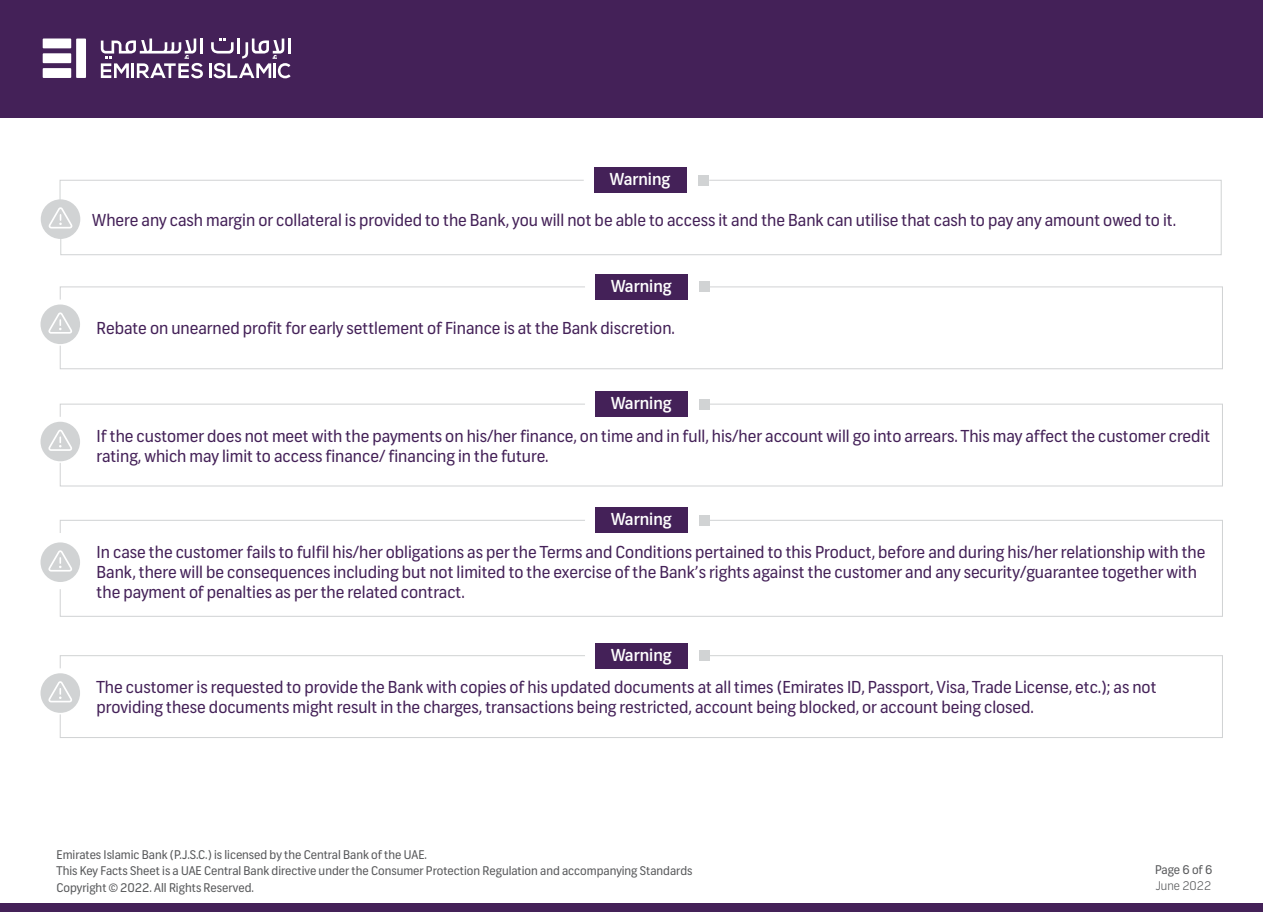
<style>
.page{position:relative;width:1263px;height:912px;background:#fff}
.page>*{position:absolute;margin:0;border:0;box-sizing:border-box;transform-origin:0 0}
.t1{font:16.5px/19.8px "Frank";color:#442158}
.t2{font:500 16.5px "Frank";color:#fff}
.t3{font:12px/16.5px "Frank";color:#58595b}
.t4{font:300 12px "Frank";color:#58595b}
</style>
<div class="page">
<div style="left:0;top:0;width:1263px;height:118px;background:#442158"></div>
<div style="left:43px;top:38px;width:28px;height:10px;background:#fff"></div>
<div style="left:76px;top:39px;width:10px;height:39px;background:#fff"></div>
<div style="left:43px;top:53px;width:28px;height:10px;background:#fff"></div>
<div style="left:43px;top:68px;width:28px;height:10px;background:#fff"></div>
<svg style="left:101px;top:39px;width:102px;height:39px"></svg>
<svg style="left:209px;top:39px;width:82px;height:39px"></svg>
<div style="left:0;top:903px;width:1263px;height:9px;background:#442158"></div>
<svg style="left:59px;top:286px;width:1164px;height:84px"></svg>
<div style="left:699px;top:282px;width:11px;height:10px;background:#d1d3d4"></div>
<div style="left:595px;top:274px;width:92px;height:25px;background:#442158"></div>
<svg style="left:59px;top:286px;width:527px;height:14px"></svg>
<div style="left:41px;top:304px;width:39px;height:40px;background:#d1d3d4;border-radius:50%"></div>
<svg style="left:48px;top:312px;width:24px;height:22px"></svg>
<svg style="left:59px;top:403px;width:1164px;height:84px"></svg>
<div style="left:699px;top:399px;width:11px;height:10px;background:#d1d3d4"></div>
<div style="left:595px;top:391px;width:92px;height:26px;background:#442158"></div>
<svg style="left:59px;top:403px;width:527px;height:15px"></svg>
<div style="left:41px;top:422px;width:39px;height:39px;background:#d1d3d4;border-radius:50%"></div>
<svg style="left:48px;top:429px;width:24px;height:22px"></svg>
<svg style="left:59px;top:519px;width:1164px;height:98px"></svg>
<div style="left:699px;top:515px;width:11px;height:10px;background:#d1d3d4"></div>
<div style="left:595px;top:507px;width:92px;height:26px;background:#442158"></div>
<svg style="left:59px;top:519px;width:527px;height:15px"></svg>
<div style="left:41px;top:542px;width:39px;height:40px;background:#d1d3d4;border-radius:50%"></div>
<svg style="left:48px;top:550px;width:24px;height:21px"></svg>
<svg style="left:59px;top:654px;width:1164px;height:84px"></svg>
<div style="left:699px;top:650px;width:11px;height:11px;background:#d1d3d4"></div>
<div style="left:595px;top:643px;width:92px;height:25px;background:#442158"></div>
<svg style="left:59px;top:654px;width:527px;height:15px"></svg>
<div style="left:41px;top:673px;width:39px;height:40px;background:#d1d3d4;border-radius:50%"></div>
<svg style="left:48px;top:681px;width:24px;height:21px"></svg>
<div style="left:698px;top:175px;width:10px;height:10px;background:#d1d3d4"></div>
<div style="left:594px;top:168px;width:92px;height:25px;background:#442158"></div>
<svg style="left:60px;top:179px;width:1162px;height:77px"></svg>
<div style="left:41px;top:199px;width:39px;height:40px;background:#d1d3d4;border-radius:50%"></div>
<svg style="left:48px;top:179px;width:537px;height:49px"></svg>
<p class="t2" style="left:610px;top:169px;width:62px">Warning</p>
<p class="t1" style="left:92px;top:210px;width:1085px">Where any cash margin or collateral is provided to the Bank, you will not be able to access it and the Bank can utilise that cash to pay any amount owed to it.</p>
<p class="t2" style="left:611px;top:276px;width:62px">Warning</p>
<p class="t1" style="left:97px;top:318px;width:580px">Rebate on unearned profit for early settlement of Finance is at the Bank discretion.</p>
<p class="t2" style="left:611px;top:393px;width:62px">Warning</p>
<p class="t1" style="left:97px;top:426px;width:1115px">If the customer does not meet with the payments on his/her finance, on time and in full, his/her account will go into arrears. This may affect the customer credit rating, which may limit to access finance/ financing in the future.</p>
<p class="t2" style="left:611px;top:509px;width:62px">Warning</p>
<p class="t1" style="left:97px;top:543px;width:1110px">In case the customer fails to fulfil his/her obligations as per the Terms and Conditions pertained to this Product, before and during his/her relationship with the<br>Bank, there will be consequences including but not limited to the exercise of the Bank’s rights against the customer and any security/guarantee together with the payment of penalties as per the related contract.</p>
<p class="t2" style="left:611px;top:645px;width:62px">Warning</p>
<p class="t1" style="left:97px;top:678px;width:1061px">The customer is requested to provide the Bank with copies of his updated documents at all times (Emirates ID, Passport, Visa, Trade License, etc.); as not providing these documents might result in the charges, transactions being restricted, account being blocked, or account being closed.</p>
<p class="t3" style="left:57px;top:846px;width:637px">Emirates Islamic Bank (P.J.S.C.) is licensed by the Central Bank of the UAE.<br>This Key Facts Sheet is a UAE Central Bank directive under the Consumer Protection Regulation and accompanying Standards<br>Copyright © 2022. All Rights Reserved.</p>
<p class="t3" style="left:1155px;top:861px;width:59px">Page 6 of 6</p>
<p class="t4" style="left:1156px;top:878px;width:57px">June 2022</p>
</div>
